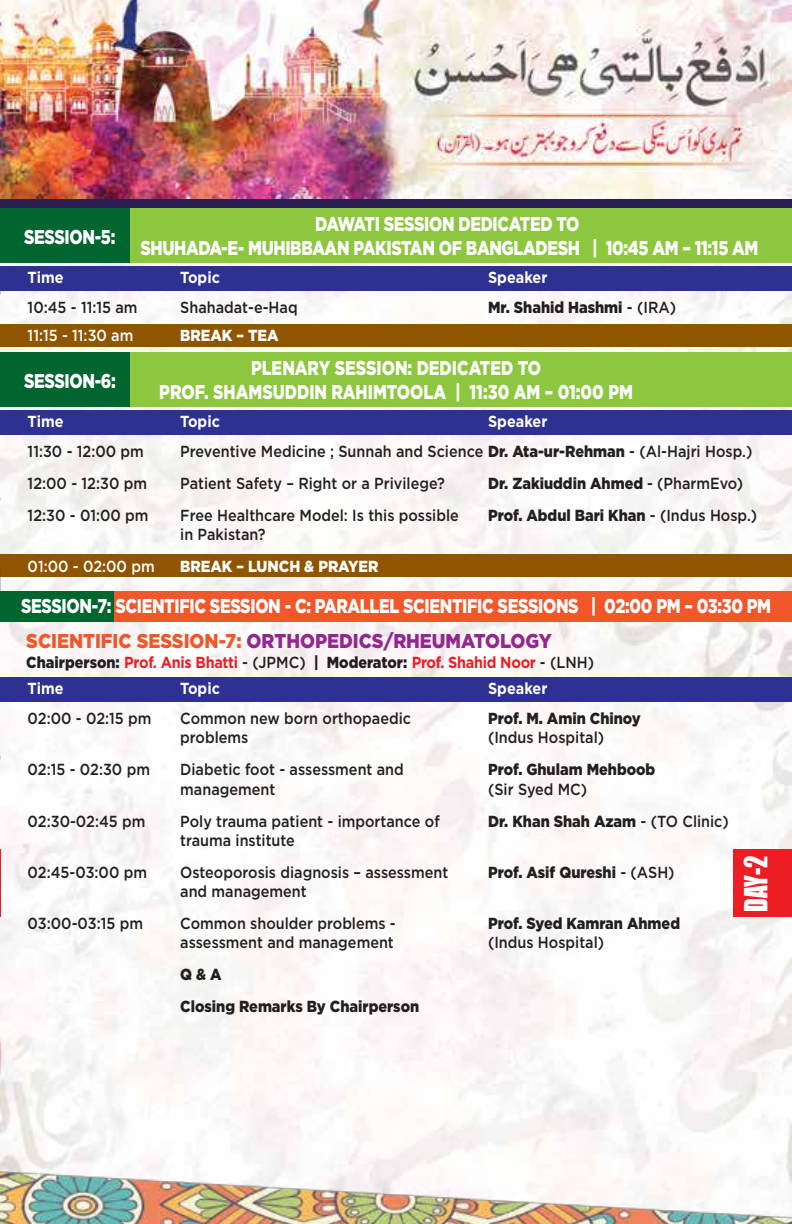
<style>
.page{position:relative;width:792px;height:1224px;background:#fff}
.page>*{position:absolute;margin:0;border:0;box-sizing:border-box;transform-origin:0 0}
.t1{font:29.2px "Impact";color:#fff;scale:.85 1}
.t2{font:900 20px/24px "Gotham";letter-spacing:-.02em;color:#fff;text-align:center;scale:.8 1}
.t3{font:900 20px/24px "Gotham";color:#fff;text-align:center;scale:.8 1}
.t4{font:500 16px "Gotham";color:#231f20;scale:.9 1}
.t5{font:900 16px/32px "Gotham";color:#231f20;scale:.9 1}
.t6{font:700 16px "Gotham";letter-spacing:-.02em;color:#ed1d24;scale:.9 1}
.t7{font:700 16px "Gotham";color:#fff;scale:.9 1}
.t8{font:900 16px "Gotham";color:#fff;scale:.9 1}
.t9{font:500 16px "Gotham";color:#fff;scale:.9 1}
.s1{font-weight:500}
.s2{font-weight:900}
.s3{color:#f1572b}
.s4{color:#92278f}
.s5{font-weight:900;color:#231f20}
.s6{font-weight:500;color:#231f20}
</style>
<div class="page">
<img style="left:0;top:263px;width:792px;height:909px">
<img style="left:1px;top:0;width:791px;height:199px">
<img style="left:0;top:1172px;width:792px;height:52px">
<div style="left:0;top:199px;width:792px;height:10px;background:#291f53"></div>
<img style="left:0;top:0;width:1px;height:199px">
<div style="left:0;top:209px;width:792px;height:54px;background:#8dc63f"></div>
<div style="left:0;top:266px;width:792px;height:24px;background:#2e3092"></div>
<div style="left:0;top:324px;width:792px;height:22px;background:#905501"></div>
<div style="left:0;top:554px;width:792px;height:23px;background:#905501"></div>
<div style="left:0;top:353px;width:792px;height:54px;background:#8dc63f"></div>
<div style="left:0;top:410px;width:792px;height:24px;background:#2e3092"></div>
<div style="left:0;top:677px;width:792px;height:25px;background:#2e3092"></div>
<div style="left:0;top:591px;width:792px;height:31px;background:#f1572b"></div>
<div style="left:0;top:591px;width:114px;height:31px;background:#00652e"></div>
<div style="left:0;top:209px;width:129px;height:54px;background:#00652e"></div>
<div style="left:0;top:353px;width:129px;height:54px;background:#00652e"></div>
<div style="left:733px;top:849px;width:59px;height:68px;background:#ed1d24"></div>
<p class="t2" style="left:24px;top:225px;width:116px">SESSION-5:</p>
<p class="t2" style="left:140px;top:212px;width:774px">DAWATI SESSION DEDICATED TO<br>SHUHADA-E- MUHIBBAAN PAKISTAN OF BANGLADESH | 10:45 AM – 11:15 AM</p>
<p class="t7" style="left:28px;top:266px;width:42px">Time</p>
<p class="t7" style="left:180px;top:266px;width:46px">Topic</p>
<p class="t7" style="left:488px;top:266px;width:67px">Speaker</p>
<p class="t4" style="left:28px;top:297px;width:124px">10:45 - 11:15 am</p>
<p class="t4" style="left:180px;top:297px;width:132px">Shahadat-e-Haq</p>
<p class="t5" style="left:488px;top:291px;width:210px">Mr. Shahid Hashmi <span class="s1">- (IRA)</span></p>
<p class="t9" style="left:28px;top:325px;width:119px">11:15 - 11:30 am</p>
<p class="t8" style="left:180px;top:324px;width:111px">BREAK – TEA</p>
<p class="t3" style="left:159px;top:356px;width:594px">PLENARY SESSION: DEDICATED TO<br>PROF. SHAMSUDDIN RAHIMTOOLA | 11:30 AM – 01:00 PM</p>
<p class="t7" style="left:28px;top:410px;width:42px">Time</p>
<p class="t7" style="left:180px;top:410px;width:46px">Topic</p>
<p class="t7" style="left:488px;top:410px;width:67px">Speaker</p>
<p class="t4" style="left:28px;top:441px;width:131px">11:30 - 12:00 pm</p>
<p class="t4" style="left:180px;top:441px;width:637px">Preventive Medicine ; Sunnah and Science <span class="s2">Dr. Ata-ur-Rehman</span> - (Al-Hajri Hosp.)</p>
<p class="t4" style="left:28px;top:473px;width:134px">12:00 - 12:30 pm</p>
<p class="t4" style="left:180px;top:473px;width:296px">Patient Safety – Right or a Privilege?</p>
<p class="t5" style="left:488px;top:467px;width:285px">Dr. Zakiuddin Ahmed <span class="s1">- (PharmEvo)</span></p>
<p class="t4" style="left:28px;top:505px;width:136px">12:30 - 01:00 pm</p>
<p class="t4" style="left:180px;top:505px;width:311px">Free Healthcare Model: Is this possible</p>
<p class="t5" style="left:488px;top:499px;width:301px">Prof. Abdul Bari Khan <span class="s1">- (Indus Hosp.)</span></p>
<p class="t4" style="left:180px;top:524px;width:96px">in Pakistan?</p>
<p class="t9" style="left:28px;top:556px;width:143px">01:00 - 02:00 pm</p>
<p class="t8" style="left:180px;top:555px;width:222px">BREAK – LUNCH &amp; PRAYER</p>
<p class="t2" style="left:24px;top:369px;width:116px">SESSION-6:</p>
<p class="t2" style="left:21px;top:588px;width:939px;line-height:35.2px;text-align:left">SESSION-7: SCIENTIFIC SESSION - C: PARALLEL SCIENTIFIC SESSIONS | 02:00 PM – 03:30 PM<br><span class="s3">SCIENTIFIC SESSION-7:</span> <span class="s4">ORTHOPEDICS/RHEUMATOLOGY</span></p>
<p class="t6" style="left:26px;top:651px;width:632px"><span class="s5">Chairperson:</span> Prof. Anis Bhatti <span class="s6">- (JPMC)</span> <span class="s5">| Moderator:</span> Prof. Shahid Noor <span class="s6">- (LNH)</span></p>
<p class="t7" style="left:28px;top:678px;width:42px">Time</p>
<p class="t7" style="left:180px;top:678px;width:46px">Topic</p>
<p class="t7" style="left:488px;top:678px;width:67px">Speaker</p>
<p class="t4" style="left:28px;top:708px;width:139px">02:00 - 02:15 pm</p>
<p class="t4" style="left:180px;top:708px;width:258px">Common new born orthopaedic</p>
<p class="t5" style="left:488px;top:702px;width:171px">Prof. M. Amin Chinoy</p>
<p class="t4" style="left:180px;top:727px;width:77px">problems</p>
<p class="t4" style="left:488px;top:727px;width:131px">(Indus Hospital)</p>
<p class="t4" style="left:28px;top:759px;width:138px">02:15 - 02:30 pm</p>
<p class="t4" style="left:180px;top:759px;width:250px">Diabetic foot - assessment and</p>
<p class="t5" style="left:488px;top:754px;width:187px">Prof. Ghulam Mehboob</p>
<p class="t4" style="left:180px;top:778px;width:107px">management</p>
<p class="t4" style="left:488px;top:778px;width:112px">(Sir Syed MC)</p>
<p class="t4" style="left:28px;top:810px;width:132px">02:30-02:45 pm</p>
<p class="t4" style="left:180px;top:810px;width:290px">Poly trauma patient - importance of</p>
<p class="t5" style="left:488px;top:805px;width:269px">Dr. Khan Shah Azam <span class="s1">- (TO Clinic)</span></p>
<p class="t4" style="left:180px;top:830px;width:129px">trauma institute</p>
<p class="t4" style="left:28px;top:862px;width:134px">02:45-03:00 pm</p>
<p class="t4" style="left:180px;top:862px;width:299px">Osteoporosis diagnosis – assessment</p>
<p class="t5" style="left:488px;top:856px;width:209px">Prof. Asif Qureshi <span class="s1">- (ASH)</span></p>
<p class="t4" style="left:180px;top:881px;width:142px">and management</p>
<p class="t4" style="left:28px;top:913px;width:130px">03:00-03:15 pm</p>
<p class="t4" style="left:180px;top:913px;width:241px">Common shoulder problems -</p>
<p class="t5" style="left:488px;top:907px;width:215px">Prof. Syed Kamran Ahmed</p>
<p class="t4" style="left:180px;top:932px;width:239px">assessment and management</p>
<p class="t4" style="left:488px;top:932px;width:131px">(Indus Hospital)</p>
<p class="t5" style="left:180px;top:958px;width:267px">Q &amp; A<br>Closing Remarks By Chairperson</p>
<h1 class="t1" style="left:733px;top:912px;width:68px;rotate:-90deg">DAY-2</h1>
</div>
